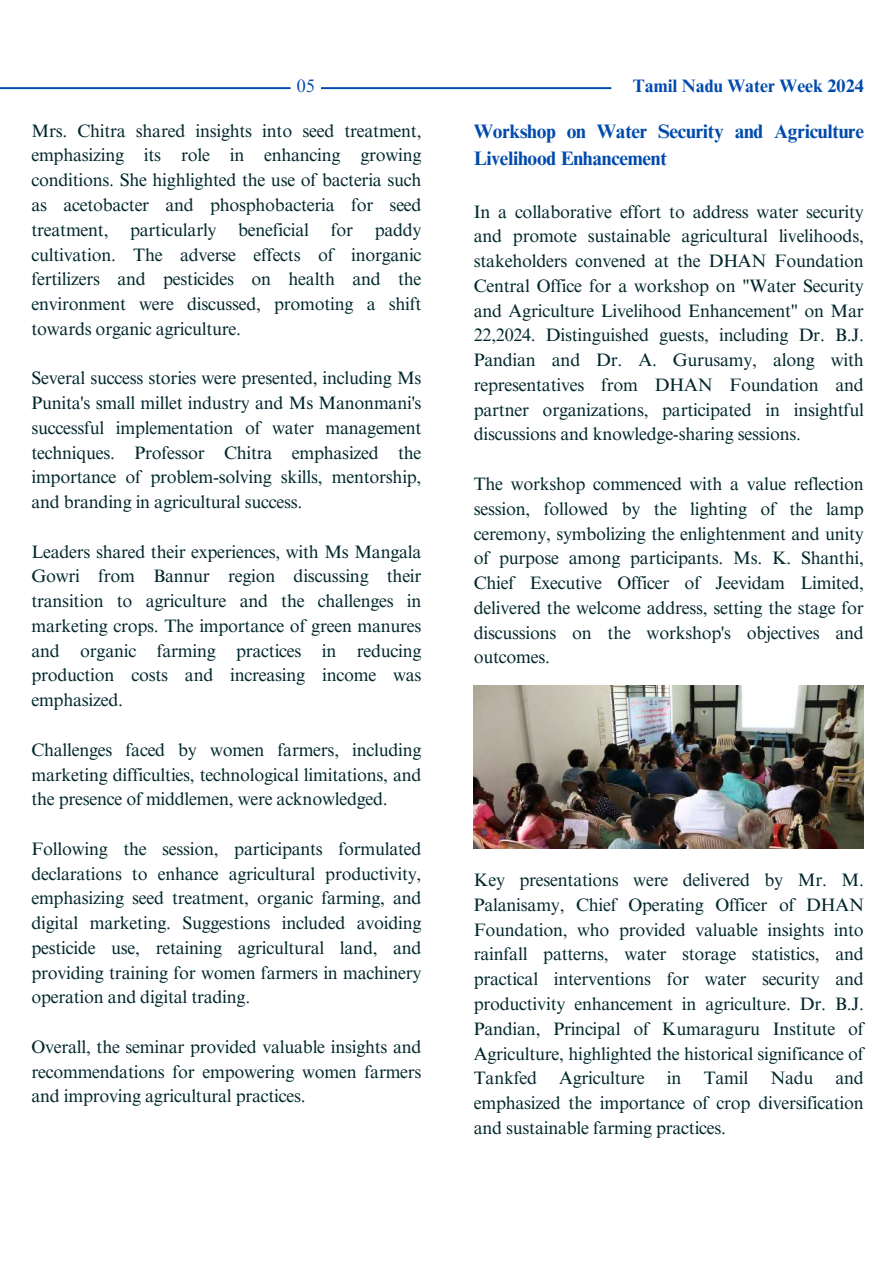
<style>
.page{position:relative;width:894px;height:1264px;background:#fff}
.page>*{position:absolute;margin:0;border:0;box-sizing:border-box;transform-origin:0 0}
.t1{font:700 19.5px/27px "Times NRMT Pro";letter-spacing:-.015em;color:#004aad}
.t2{font:18px/24.8px "Times NRMT Pro";letter-spacing:-.015em;color:#00272b;text-align:justify}
.t3{font:700 18px "Times NRMT Pro";color:#004aad}
.t4{font:18px "Times NRMT Pro";color:#004aad}
</style>
<div class="page">
<svg style="left:0;top:87px;width:611px;height:2px"></svg>
<img style="left:473px;top:685px;width:390px;height:163px">
<p class="t4" style="left:297px;top:79px;width:20px">05</p>
<p class="t2" style="left:31px;top:120px;width:391px">Mrs. Chitra shared insights into seed treatment, emphasizing its role in enhancing growing conditions. She highlighted the use of bacteria such as acetobacter and phosphobacteria for seed treatment, particularly beneficial for paddy cultivation. The adverse effects of inorganic fertilizers and pesticides on health and the environment were discussed, promoting a shift towards organic agriculture.</p>
<p class="t2" style="left:31px;top:368px;width:391px">Several success stories were presented, including Ms Punita's small millet industry and Ms Manonmani's successful implementation of water management techniques. Professor Chitra emphasized the importance of problem-solving skills, mentorship, and branding in agricultural success.</p>
<p class="t2" style="left:31px;top:541px;width:391px">Leaders shared their experiences, with Ms Mangala Gowri from Bannur region discussing their transition to agriculture and the challenges in marketing crops. The importance of green manures and organic farming practices in reducing production costs and increasing income was emphasized.</p>
<p class="t2" style="left:31px;top:739px;width:391px">Challenges faced by women farmers, including marketing difficulties, technological limitations, and the presence of middlemen, were acknowledged.</p>
<p class="t2" style="left:31px;top:838px;width:391px">Following the session, participants formulated declarations to enhance agricultural productivity, emphasizing seed treatment, organic farming, and digital marketing. Suggestions included avoiding pesticide use, retaining agricultural land, and providing training for women farmers in machinery operation and digital trading.</p>
<p class="t2" style="left:31px;top:1036px;width:391px">Overall, the seminar provided valuable insights and recommendations for empowering women farmers and improving agricultural practices.</p>
<p class="t3" style="left:632px;top:79px;width:232px">Tamil Nadu Water Week 2024</p>
<p class="t1" style="left:473px;top:120px;width:391px">Workshop on Water Security and Agriculture<br>Livelihood Enhancement</p>
<p class="t2" style="left:473px;top:201px;width:391px">In a collaborative effort to address water security and promote sustainable agricultural livelihoods, stakeholders convened at the DHAN Foundation Central Office for a workshop on "Water Security and Agriculture Livelihood Enhancement" on Mar 22,2024. Distinguished guests, including Dr. B.J.<br>Pandian and Dr. A. Gurusamy, along with representatives from DHAN Foundation and partner organizations, participated in insightful discussions and knowledge-sharing sessions.</p>
<p class="t2" style="left:473px;top:473px;width:391px">The workshop commenced with a value reflection session, followed by the lighting of the lamp ceremony, symbolizing the enlightenment and unity of purpose among participants. Ms. K. Shanthi, Chief Executive Officer of Jeevidam Limited, delivered the welcome address, setting the stage for discussions on the workshop's objectives and outcomes.</p>
<p class="t2" style="left:473px;top:869px;width:391px">Key presentations were delivered by Mr. M.<br>Palanisamy, Chief Operating Officer of DHAN Foundation, who provided valuable insights into rainfall patterns, water storage statistics, and practical interventions for water security and productivity enhancement in agriculture. Dr. B.J.<br>Pandian, Principal of Kumaraguru Institute of Agriculture, highlighted the historical significance of Tankfed Agriculture in Tamil Nadu and emphasized the importance of crop diversification and sustainable farming practices.</p>
</div>
